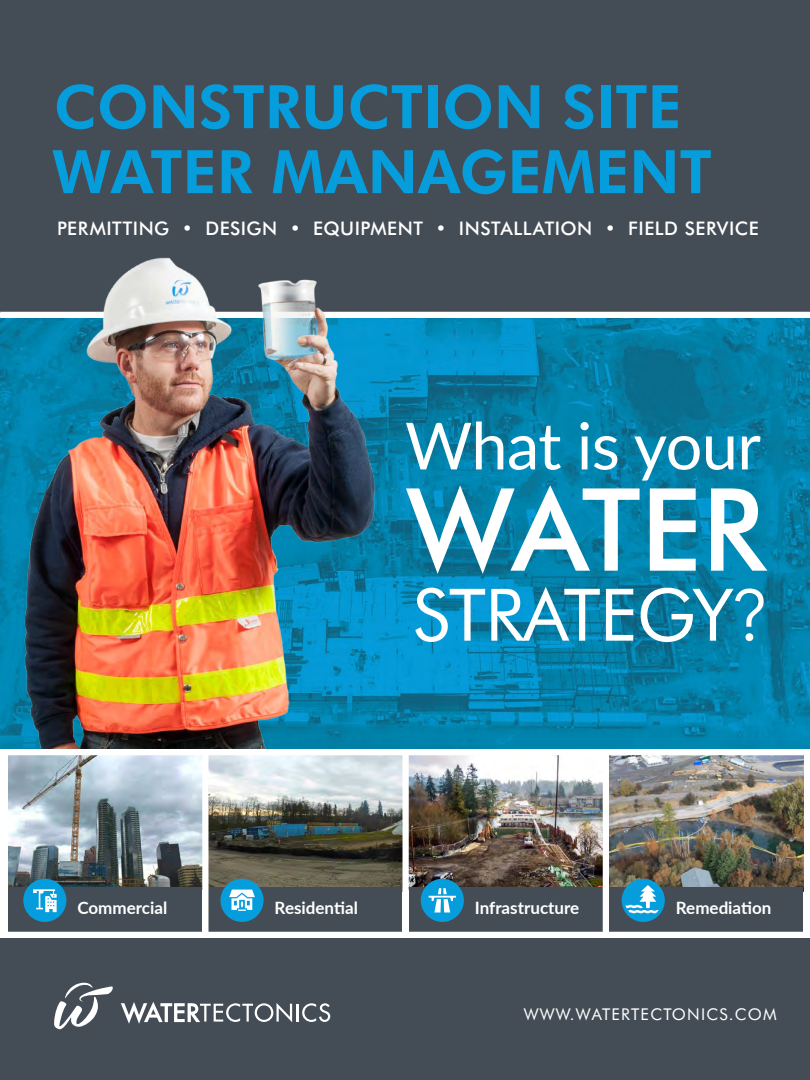
<style>
.page{position:relative;width:810px;height:1080px;background:#fff}
.page>*{position:absolute;margin:0;border:0;box-sizing:border-box;transform-origin:0 0}
.t1{font:500 115px "Futura BT";letter-spacing:-.01em;color:#fff}
.t2{font:72.5px "Futura BT";letter-spacing:-.01em;color:#fff}
.t3{font:65px "Lato";letter-spacing:-.01em;color:#fff}
.t4{font:800 60px "Futura BT";color:#069ddc}
.t5{font:500 18.75px "Futura BT";letter-spacing:.025em;color:#fff}
.t6{font:700 17px "Lato";color:#fff}
.t7{font:16.25px "Futura BT";letter-spacing:.075em;color:#fff}
.s1{font-family:"Avenir Next"}
</style>
<div class="page">
<img style="left:389px;top:318px;width:421px;height:431px">
<div style="left:0;top:0;width:810px;height:312px;background:#444d56"></div>
<div style="left:0;top:938px;width:810px;height:142px;background:#444d56"></div>
<svg style="left:121px;top:1002px;width:171px;height:22px"></svg>
<hr style="left:296px;top:1004px;width:3px;height:18px;background:#fff">
<svg style="left:302px;top:1003px;width:28px;height:19px"></svg>
<svg style="left:54px;top:983px;width:59px;height:46px"></svg>
<img style="left:8px;top:755px;width:194px;height:132px">
<img style="left:209px;top:755px;width:193px;height:132px">
<div style="left:8px;top:887px;width:194px;height:45px;background:#444d56"></div>
<div style="left:209px;top:887px;width:193px;height:45px;background:#444d56"></div>
<div style="left:23px;top:879px;width:43px;height:43px;background:#069ddc;border-radius:50%"></div>
<div style="left:220px;top:879px;width:44px;height:43px;background:#069ddc;border-radius:50%"></div>
<img style="left:409px;top:755px;width:194px;height:132px">
<img style="left:609px;top:755px;width:194px;height:132px">
<div style="left:409px;top:887px;width:194px;height:45px;background:#444d56"></div>
<div style="left:609px;top:887px;width:194px;height:45px;background:#444d56"></div>
<div style="left:421px;top:879px;width:43px;height:43px;background:#069ddc;border-radius:50%"></div>
<div style="left:622px;top:879px;width:43px;height:43px;background:#069ddc;border-radius:50%"></div>
<svg style="left:33px;top:889px;width:24px;height:23px"></svg>
<svg style="left:229px;top:890px;width:26px;height:21px"></svg>
<svg style="left:429px;top:888px;width:27px;height:25px"></svg>
<svg style="left:625px;top:885px;width:34px;height:28px"></svg>
<img style="left:0;top:257px;width:389px;height:492px">
<p class="t4" style="left:54px;top:70px;width:630px">CONSTRUCTION SITE</p>
<p class="t4" style="left:51px;top:135px;width:662px">WATER MANAGEMENT</p>
<p class="t5" style="left:57px;top:217px;width:703px">PERMITTING • DESIGN • EQUIPMENT • INSTALLATION • FIELD SERVICE</p>
<p class="t3" style="left:405px;top:399px;width:357px">What is your</p>
<p class="t1" style="left:406px;top:460px;width:361px">WATER</p>
<p class="t2" style="left:413px;top:571px;width:356px">STRATEGY<span class="s1">?</span></p>
<p class="t6" style="left:77px;top:895px;width:91px">Commercial</p>
<p class="t6" style="left:275px;top:895px;width:85px">Residential</p>
<p class="t6" style="left:475px;top:895px;width:106px">Infrastructure</p>
<p class="t6" style="left:676px;top:895px;width:97px">Remediation</p>
<p class="t7" style="left:524px;top:1004px;width:254px">WWW.WATERTECTONICS.COM</p>
</div>
